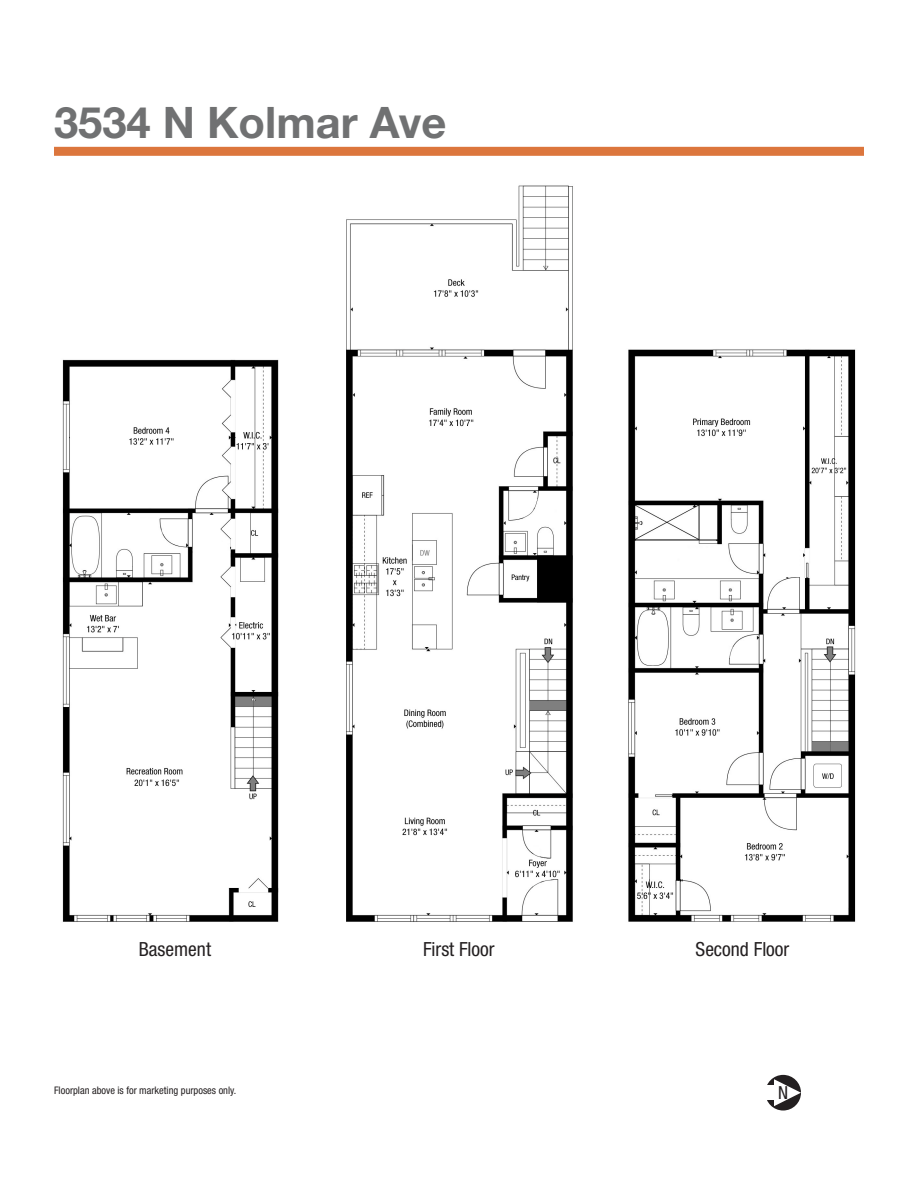
<style>
.page{position:relative;width:918px;height:1188px;background:#fff}
.page>*{position:absolute;margin:0;border:0;box-sizing:border-box;transform-origin:0 0}
.t1{font:700 43.5px "Helvetica Neue LT Std";color:#707172}
.t2{font:condensed 19.5px "Helvetica Neue LT Std";color:#231f20}
.t3{font:condensed 18px "Helvetica Neue LT Std";color:#231f20}
.t4{font:condensed 10.5px "Helvetica Neue LT Std";color:#231f20}
</style>
<div class="page">
<div style="left:54px;top:147px;width:810px;height:9px;background:#dc763d"></div>
<img style="left:62px;top:185px;width:794px;height:737px">
<svg style="left:765px;top:1075px;width:36px;height:36px"></svg>
<svg style="left:774px;top:1079px;width:27px;height:27px"></svg>
<div style="left:762px;top:1085px;width:22px;height:15px;background:#fff"></div>
<p class="t1" style="left:54px;top:95px;width:394px">3534 N Kolmar Ave</p>
<p class="t2" style="left:139px;top:938px;width:74px">Basement</p>
<p class="t2" style="left:423px;top:938px;width:73px">First Floor</p>
<p class="t2" style="left:696px;top:938px;width:95px">Second Floor</p>
<p class="t4" style="left:54px;top:1085px;width:184px">Floorplan above is for marketing purposes only.</p>
<p class="t3" style="left:778px;top:1082px;width:12px">N</p>
</div>
